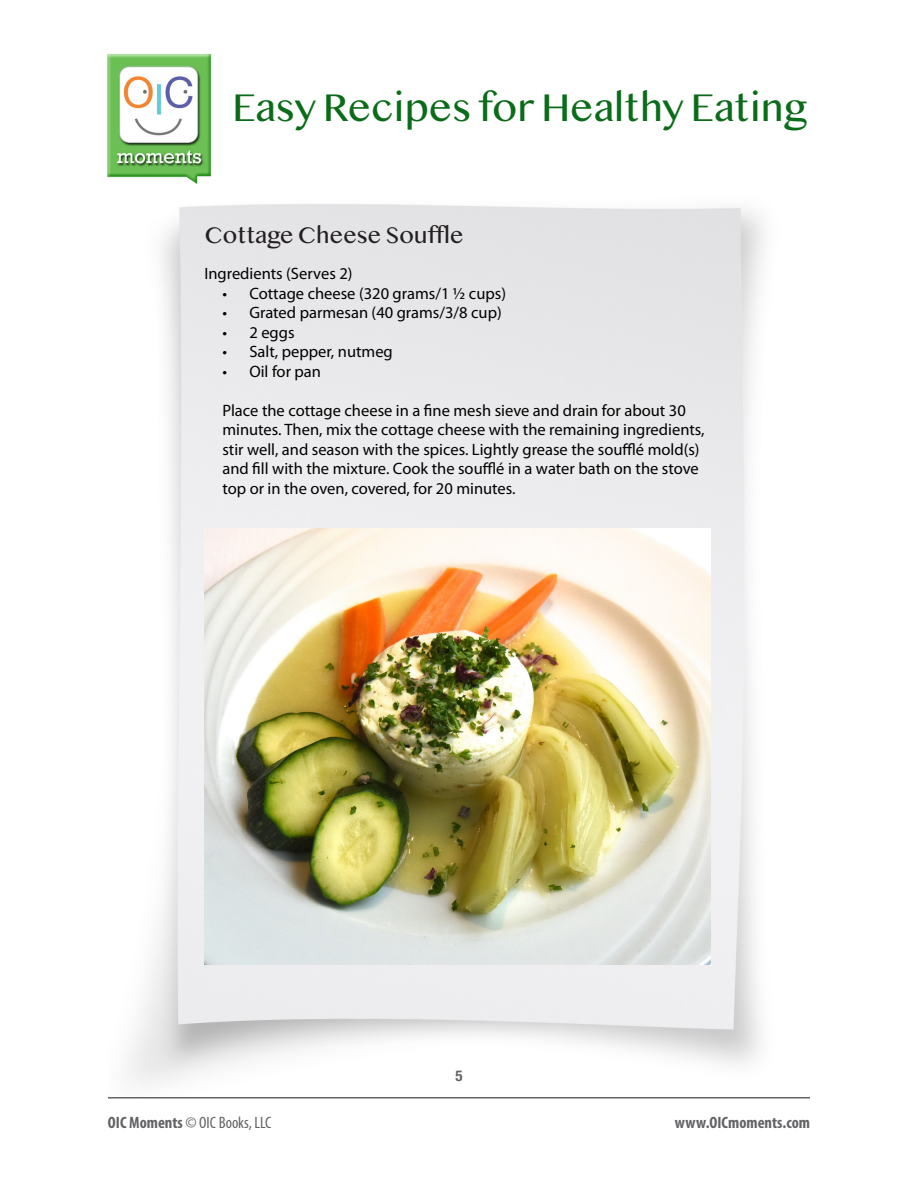
<style>
.page{position:relative;width:918px;height:1188px;background:#fff}
.page>*{position:absolute;margin:0;border:0;box-sizing:border-box;transform-origin:0 0}
.t1{font:36px "Bangla MN";letter-spacing:-.025em;color:#0a6c19}
.t2{font:21px "Bangla MN";letter-spacing:-.025em;color:#231f20}
.t3{font:16.5px/19.5px "Myriad Pro";color:#000}
.t4{font:condensed 16.5px "Myriad Pro";color:#636366}
.t5{font:700 condensed 16.5px "Myriad Pro";color:#636366}
.t6{font:700 condensed 15px "Helvetica Neue";color:#636366}
.s1{font-weight:700}
</style>
<div class="page">
<hr style="left:108px;top:1097px;width:702px;height:2px;background:#636466">
<img style="left:107px;top:53px;width:105px;height:131px">
<img style="left:204px;top:529px;width:506px;height:435px">
<h1 class="t1" style="left:232px;top:83px;width:576px">Easy Recipes for Healthy Eating</h1>
<p class="t2" style="left:204px;top:221px;width:261px">Cottage Cheese Souffle</p>
<p class="t3" style="left:204px;top:264px;width:150px">Ingredients (Serves 2)</p>
<p class="t3" style="left:222px;top:283px;width:285px">• Cottage cheese (320 grams/1 ½ cups)</p>
<p class="t3" style="left:222px;top:303px;width:281px">• Grated parmesan (40 grams/3/8 cup)</p>
<p class="t3" style="left:222px;top:322px;width:74px">• 2 eggs</p>
<p class="t3" style="left:222px;top:342px;width:172px">• Salt, pepper, nutmeg</p>
<p class="t3" style="left:222px;top:361px;width:100px">• Oil for pan</p>
<p class="t3" style="left:222px;top:400px;width:484px">Place the cottage cheese in a fine mesh sieve and drain for about 30 minutes. Then, mix the cottage cheese with the remaining ingredients, stir well, and season with the spices. Lightly grease the soufflé mold(s) and fill with the mixture. Cook the soufflé in a water bath on the stove top or in the oven, covered, for 20 minutes.</p>
<p class="t6" style="left:455px;top:1063px;width:9px">5</p>
<p class="t4" style="left:108px;top:1113px;width:165px"><span class="s1">OIC Moments</span> © OIC Books, LLC</p>
<p class="t5" style="left:675px;top:1112px;width:137px">www.OICmoments.com</p>
</div>
